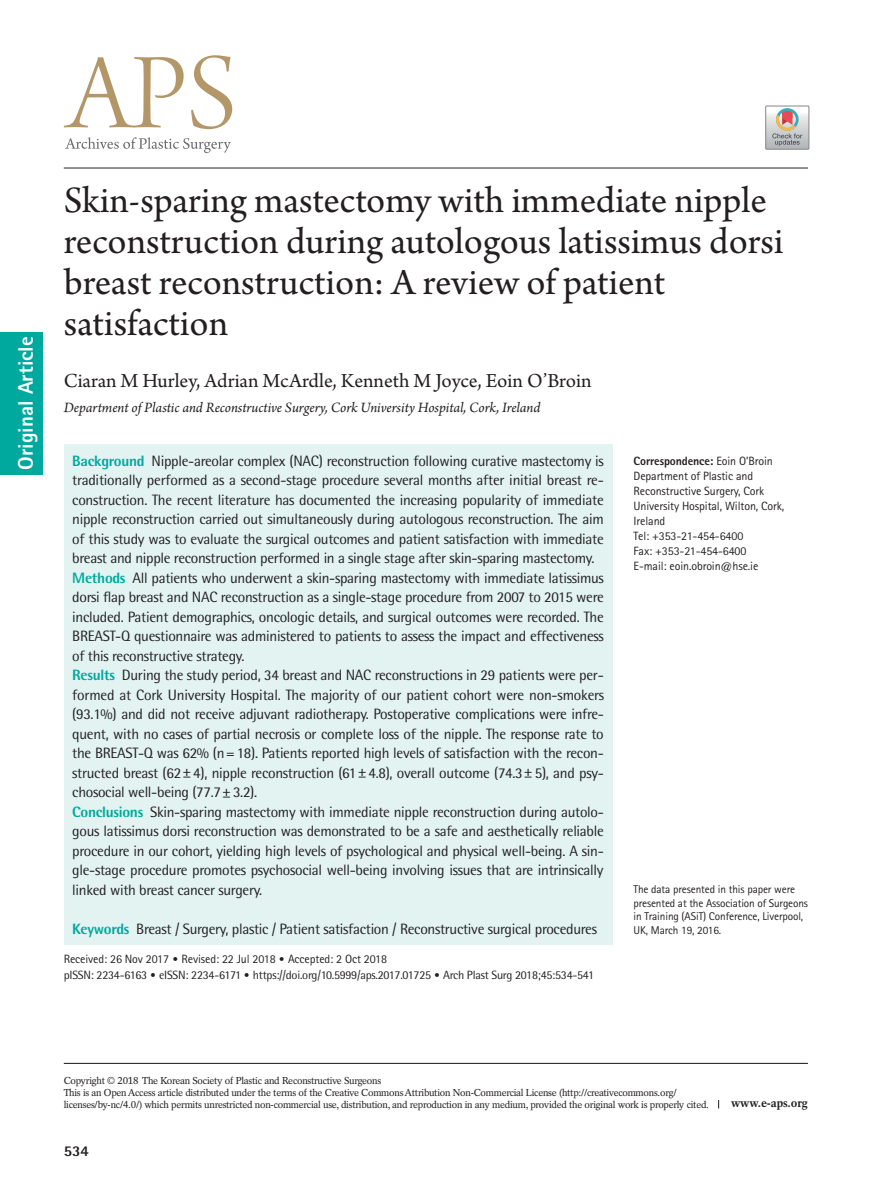
<style>
.page{position:relative;width:893px;height:1191px;background:#fff}
.page>*{position:absolute;margin:0;border:0;box-sizing:border-box;transform-origin:0 0}
.제목{font:39px/41px "Arno Pro";color:#231f20}
.저자{font:21px "Arno Pro";color:#231f20}
.t1{font:800 21px "Rotis Sans Serif Std";color:#fff}
.초록{font:15px/19.5px "Rotis Semi Sans Std";letter-spacing:-.02em;color:#231f20;text-align:justify}
.소속{font:italic 15px "Arno Pro";letter-spacing:-.005em;color:#231f20}
.t2{font:800 15px "Rotis Semi Sans Std";color:#231f20}
.교신저자{font:12px/15px "Rotis Sans Serif Std";letter-spacing:-.01em;color:#231f20}
.t3{font:12px "Rotis Semi Sans Std";letter-spacing:-.02em;color:#231f20}
.교신저자-2{font:800 12px "Rotis Sans Serif Std";letter-spacing:-.01em;color:#231f20}
.t4{font:700 12px "Rotation LT Std";letter-spacing:-.01em;color:#231f20}
.교신저자밑각주{font:11.25px/13.5px "Rotis Sans Serif Std";letter-spacing:-.01em;color:#231f20}
.t5{font:10.05px/12px "Rotation LT Std";letter-spacing:-.025em;color:#231f20}
.s1{font-weight:800;color:#00a99d}
.s2{font-weight:400}
.s3{font-family:"DIN Pro";font-weight:300}
</style>
<div class="page">
<div style="left:0;top:332px;width:43px;height:142px;background:#00a99d"></div>
<hr style="left:64px;top:1062px;width:744px;height:2px;background:#231f20">
<hr style="left:64px;top:168px;width:744px;height:1px;background:#231f20">
<svg style="left:64px;top:55px;width:168px;height:74px"></svg>
<svg style="left:65px;top:137px;width:166px;height:16px"></svg>
<div style="left:64px;top:444px;width:548px;height:500px;background:#e2f3f2"></div>
<div style="left:765px;top:106px;width:44px;height:43px;border:1px solid #85868a"></div>
<svg style="left:766px;top:106px;width:43px;height:43px;background:#c4bfbd"></svg>
<h2 class="t1" style="left:12px;top:469px;width:134px;rotate:-90deg">Original Article</h2>
<p class="제목" style="left:64px;top:182px;width:721px">Skin-sparing mastectomy with immediate nipple reconstruction during autologous latissimus dorsi breast reconstruction: A review of patient satisfaction</p>
<p class="저자" style="left:64px;top:369px;width:529px">Ciaran M Hurley, Adrian McArdle, Kenneth M Joyce, Eoin O’Broin</p>
<p class="소속" style="left:64px;top:398px;width:478px">Department of Plastic and Reconstructive Surgery, Cork University Hospital, Cork, Ireland</p>
<p class="초록" style="left:72px;top:450px;width:533px"><span class="s1">Background</span> Nipple-areolar complex (NAC) reconstruction following curative mastectomy is traditionally performed as a second-stage procedure several months after initial breast re&shy;construction. The recent literature has documented the increasing popularity of immediate nipple reconstruction carried out simultaneously during autologous reconstruction. The aim of this study was to evaluate the surgical outcomes and patient satisfaction with immediate breast and nipple reconstruction performed in a single stage after skin-sparing mastectomy.</p>
<p class="초록" style="left:72px;top:567px;width:533px"><span class="s1">Methods</span> All patients who underwent a skin-sparing mastectomy with immediate latissimus dorsi flap breast and NAC reconstruction as a single-stage procedure from 2007 to 2015 were included. Patient demographics, oncologic details, and surgical outcomes were recorded. The BREAST-Q questionnaire was administered to patients to assess the impact and effectiveness of this reconstructive strategy.</p>
<p class="초록" style="left:72px;top:665px;width:533px"><span class="s1">Results</span> During the study period, 34 breast and NAC reconstructions in 29 patients were per&shy;formed at Cork University Hospital. The majority of our patient cohort were non-smokers (93.1%) and did not receive adjuvant radiotherapy. Postoperative complications were infre&shy;quent, with no cases of partial necrosis or complete loss of the nipple. The response rate to the BREAST-Q was 62% (n=18). Patients reported high levels of satisfaction with the recon&shy;structed breast (62±4), nipple reconstruction (61±4.8), overall outcome (74.3±5), and psy&shy;chosocial well-being (77.7±3.2).</p>
<p class="초록" style="left:72px;top:801px;width:533px"><span class="s1">Conclusions</span> Skin-sparing mastectomy with immediate nipple reconstruction during autolo&shy;gous latissimus dorsi reconstruction was demonstrated to be a safe and aesthetically reliable procedure in our cohort, yielding high levels of psychological and physical well-being. A sin&shy;gle-stage procedure promotes psychosocial well-being involving issues that are intrinsically linked with breast cancer surgery.</p>
<p class="초록" style="left:72px;top:918px;width:526px"><span class="s1">Keywords</span> Breast / Surgery, plastic / Patient satisfaction / Reconstructive surgical procedures</p>
<p class="교신저자-2" style="left:634px;top:453px;width:141px">Correspondence: <span class="s2">Eoin O’Broin</span></p>
<p class="교신저자" style="left:634px;top:468px;width:152px">Department of Plastic and<br>Reconstructive Surgery, Cork<br>University Hospital, Wilton, Cork,<br>Ireland</p>
<p class="교신저자" style="left:634px;top:528px;width:111px">Tel: +353-21-454-6400</p>
<p class="교신저자" style="left:634px;top:543px;width:114px">Fax: +353-21-454-6400</p>
<p class="교신저자" style="left:634px;top:558px;width:126px">E-mail: eoin.obroin@hse.ie</p>
<p class="교신저자밑각주" style="left:634px;top:882px;width:176px">The data presented in this paper were presented at the Association of Surgeons in Training (ASiT) Conference, Liverpool, UK, March 19, 2016.</p>
<p class="교신저자" style="left:64px;top:951px;width:325px">Received: 26 Nov 2017 <span class="s3">•</span> Revised: 22 Jul 2018 <span class="s3">•</span> Accepted: 2 Oct 2018</p>
<p class="t3" style="left:64px;top:967px;width:532px">pISSN: 2234-6163 <span class="s3">•</span> eISSN: 2234-6171 <span class="s3">•</span> https://doi.org/10.5999/aps.2017.01725 <span class="s3">•</span> Arch Plast Surg 2018;45:534-541</p>
<p class="t5" style="left:64px;top:1074px;width:319px">Copyright © 2018 The Korean Society of Plastic and Reconstructive Surgeons</p>
<p class="t5" style="left:64px;top:1086px;width:647px">This is an Open Access article distributed under the terms of the Creative Commons Attribution Non-Commercial License (http://creativecommons.org/ licenses/by-nc/4.0/) which permits unrestricted non-commercial use, distribution, and reproduction in any medium, provided the original work is properly cited.</p>
<p class="t2" style="left:64px;top:1141px;width:27px">534</p>
<p class="t4" style="left:731px;top:1096px;width:78px">www.e-aps.org</p>
</div>
